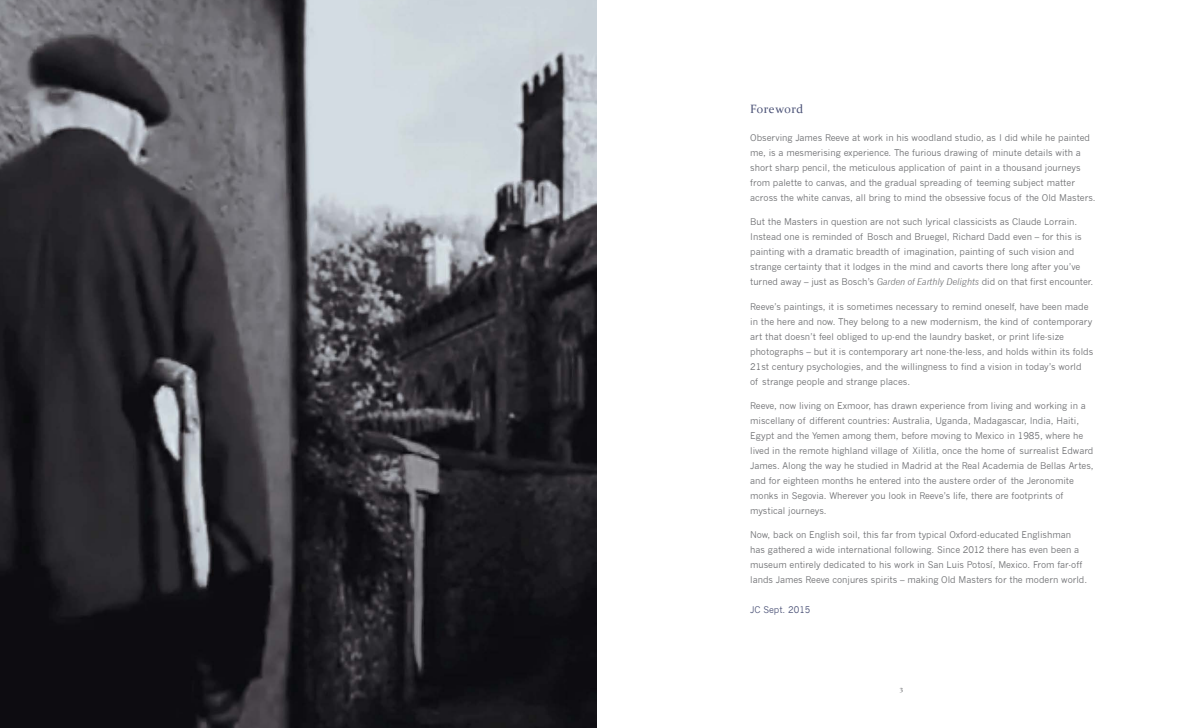
<style>
.page{position:relative;width:1193px;height:728px;background:#fff}
.page>*{position:absolute;margin:0;border:0;box-sizing:border-box;transform-origin:0 0}
.t1{font:12px "Constantia";letter-spacing:.035em;color:#4a5176}
.t2{font:9px/15px "News Gothic";color:#6d6e71}
.t3{font:9px "News Gothic";color:#4a5176}
.t4{font:7px "Constantia";color:#6d6e71}
.s1{font-style:italic}
</style>
<div class="page">
<img style="left:0;top:0;width:596px;height:727px">
<h1 class="t1" style="left:750px;top:101px;width:55px">Foreword</h1>
<p class="t2" style="left:750px;top:130px;width:347px">Observing James Reeve at work in his woodland studio, as I did while he painted me, is a mesmerising experience. The furious drawing of minute details with a short sharp pencil, the meticulous application of paint in a thousand journeys from palette to canvas, and the gradual spreading of teeming subject matter across the white canvas, all bring to mind the obsessive focus of the Old Masters.</p>
<p class="t2" style="left:750px;top:214px;width:344px">But the Masters in question are not such lyrical classicists as Claude Lorrain.<br>Instead one is reminded of Bosch and Bruegel, Richard Dadd even – for this is painting with a dramatic breadth of imagination, painting of such vision and strange certainty that it lodges in the mind and cavorts there long after you’ve turned away – just as Bosch’s <span class="s1">Garden of Earthly Delights</span> did on that first encounter.</p>
<p class="t2" style="left:750px;top:298px;width:344px">Reeve’s paintings, it is sometimes necessary to remind oneself, have been made in the here and now. They belong to a new modernism, the kind of contemporary art that doesn’t feel obliged to up-end the laundry basket, or print life-size photographs – but it is contemporary art none-the-less, and holds within its folds 21st century psychologies, and the willingness to find a vision in today’s world<br>of strange people and strange places.</p>
<p class="t2" style="left:750px;top:397px;width:345px">Reeve, now living on Exmoor, has drawn experience from living and working in a miscellany of different countries: Australia, Uganda, Madagascar, India, Haiti, Egypt and the Yemen among them, before moving to Mexico in 1985, where he lived in the remote highland village of Xilitla, once the home of surrealist Edward James. Along the way he studied in Madrid at the Real Academia de Bellas Artes, and for eighteen months he entered into the austere order of the Jeronomite monks in Segovia. Wherever you look in Reeve’s life, there are footprints of mystical journeys.</p>
<p class="t2" style="left:750px;top:526px;width:338px">Now, back on English soil, this far from typical Oxford-educated Englishman has gathered a wide international following. Since 2012 there has even been a museum entirely dedicated to his work in San Luis Potosí, Mexico. From far-off lands James Reeve conjures spirits – making Old Masters for the modern world.</p>
<p class="t3" style="left:750px;top:604px;width:62px">JC Sept. 2015</p>
<p class="t4" style="left:899px;top:683px;width:5px">3</p>
</div>
